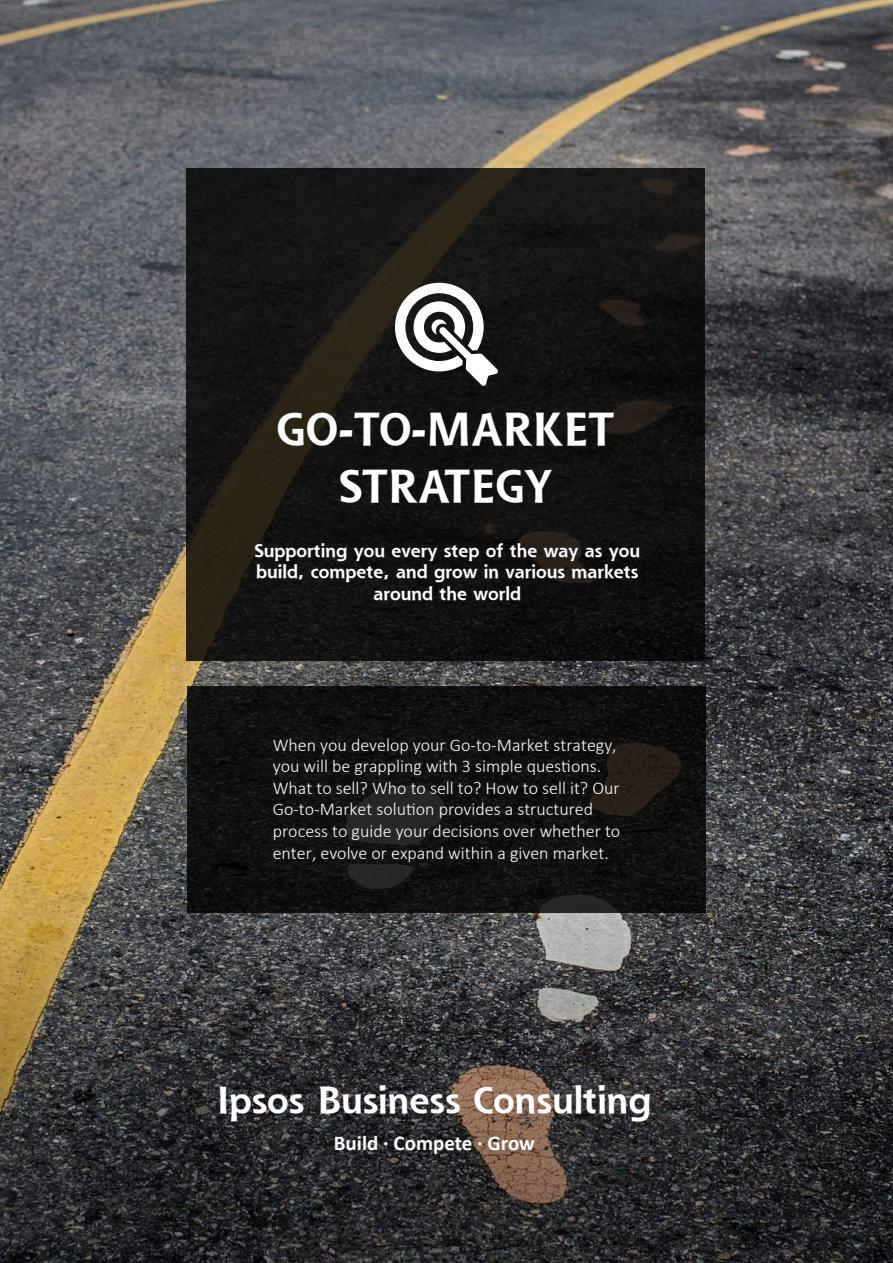
<style>
.page{position:relative;width:893px;height:1263px;background:#fff}
.page>*{position:absolute;margin:0;border:0;box-sizing:border-box;transform-origin:0 0}
.t1{font:700 45px/56.6px "Shannon";color:#fff;text-align:center}
.t2{font:700 36.45px "Shannon";color:#fff}
.t3{font:700 21px "Calibri";color:#fff}
.t4{font:300 18px/21.6px "Calibri";color:#fff}
.t5{font:700 18px/21.6px "Shannon";color:#fff;text-align:center}
</style>
<div class="page">
<img style="left:0;top:0;width:893px;height:1263px">
<svg style="left:186px;top:168px;width:519px;height:493px;fill:#141414"></svg>
<svg style="left:187px;top:686px;width:519px;height:226px;fill:#101010"></svg>
<svg style="left:395px;top:283px;width:103px;height:103px"></svg>
<h1 class="t1" style="left:277px;top:400px;width:339px">GO-TO-MARKET<br>STRATEGY</h1>
<p class="t5" style="left:254px;top:539px;width:387px">Supporting you every step of the way as you build, compete, and grow in various markets around the world</p>
<p class="t4" style="left:273px;top:734px;width:349px">When you develop your Go-to-Market strategy, you will be grappling with 3 simple questions.<br>What to sell? Who to sell to? How to sell it? Our Go-to-Market solution provides a structured process to guide your decisions over whether to enter, evolve or expand within a given market.</p>
<h2 class="t2" style="left:217px;top:1078px;width:436px">Ipsos Business Consulting</h2>
<p class="t3" style="left:334px;top:1129px;width:203px">Build · Compete · Grow</p>
</div>
